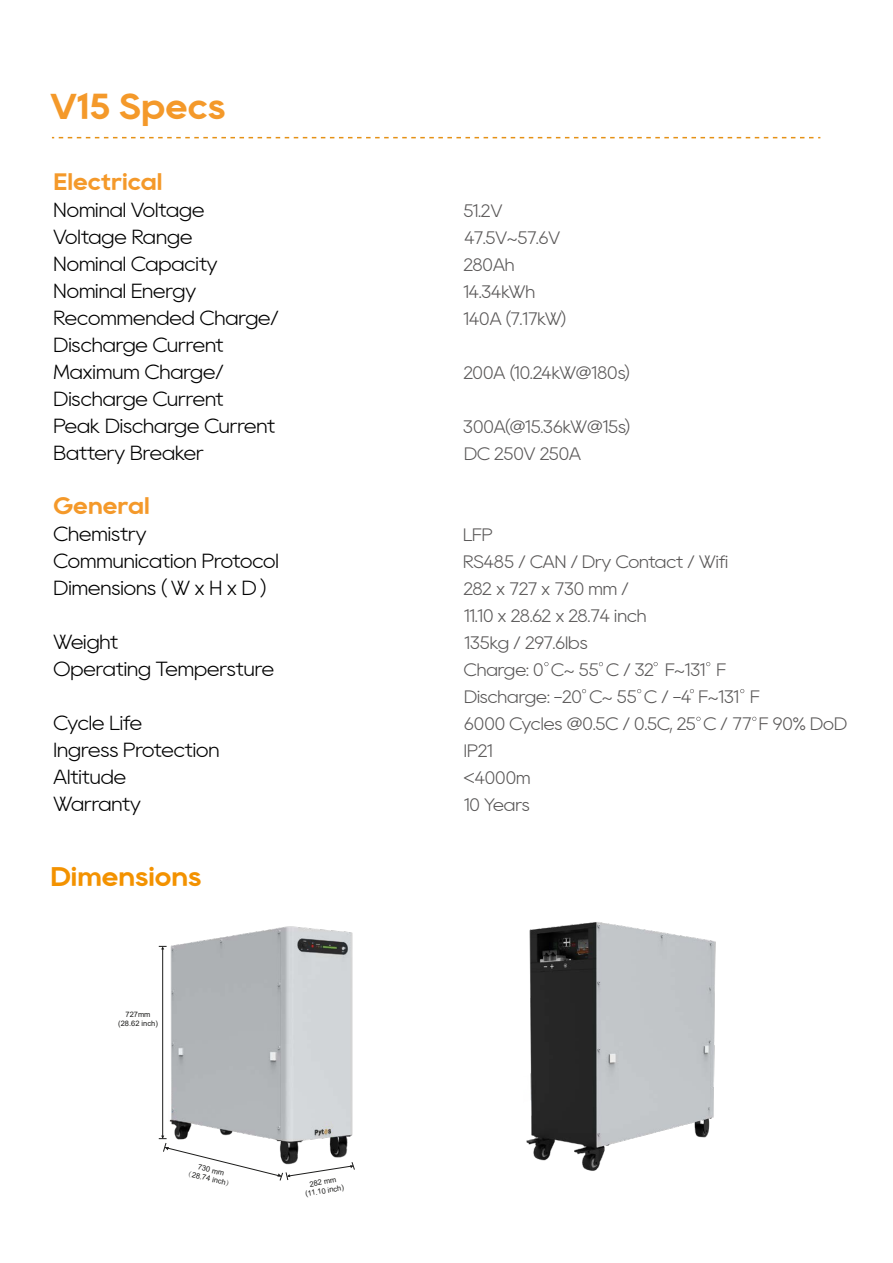
<style>
.page{position:relative;width:893px;height:1263px;background:#fff}
.page>*{position:absolute;margin:0;border:0;box-sizing:border-box;transform-origin:0 0}
.t1{font:700 36px "Rany";color:#f4992a}
.t2{font:700 27px "Rany";color:#f39200}
.t3{font:700 23.85px "Rany";color:#f4992a}
.t4{font:300 20.4px/27px "Rany";color:#000101}
.t5{font:300 18px/27px "Rany";color:#595757}
.t6{font:7.5px/9px "Arial";color:#1c1c1b;text-align:center}
.s1{font-family:"Adobe Song Std";font-weight:300}
</style>
<div class="page">
<svg style="left:52px;top:137px;width:768px;height:1px"></svg>
<svg style="left:582px;top:689px;width:4px;height:4px"></svg>
<svg style="left:637px;top:689px;width:4px;height:4px"></svg>
<svg style="left:544px;top:662px;width:4px;height:4px"></svg>
<svg style="left:599px;top:662px;width:4px;height:4px"></svg>
<svg style="left:654px;top:662px;width:4px;height:4px"></svg>
<svg style="left:706px;top:662px;width:4px;height:4px"></svg>
<svg style="left:690px;top:689px;width:4px;height:4px"></svg>
<svg style="left:752px;top:717px;width:4px;height:4px"></svg>
<svg style="left:740px;top:689px;width:4px;height:4px"></svg>
<hr style="left:162px;top:949px;width:1px;height:189px;background:#1c1c1b">
<svg style="left:159px;top:1135px;width:122px;height:46px"></svg>
<svg style="left:159px;top:946px;width:8px;height:3px"></svg>
<img style="left:169px;top:926px;width:186px;height:254px">
<img style="left:526px;top:922px;width:190px;height:249px">
<h1 class="t1" style="left:50px;top:89px;width:177px">V15 Specs</h1>
<p class="t3" style="left:54px;top:169px;width:111px">Electrical</p>
<p class="t4" style="left:54px;top:197px;width:152px">Nominal Voltage</p>
<p class="t5" style="left:463px;top:198px;width:40px">51.2V</p>
<p class="t4" style="left:54px;top:224px;width:140px">Voltage Range</p>
<p class="t5" style="left:464px;top:225px;width:97px">47.5V~57.6V</p>
<p class="t4" style="left:54px;top:251px;width:166px">Nominal Capacity</p>
<p class="t5" style="left:463px;top:252px;width:53px">280Ah</p>
<p class="t4" style="left:54px;top:278px;width:144px">Nominal Energy</p>
<p class="t5" style="left:463px;top:279px;width:73px">14.34kWh</p>
<p class="t4" style="left:54px;top:305px;width:227px">Recommended Charge/</p>
<p class="t5" style="left:464px;top:306px;width:104px">140A (7.17kW)</p>
<p class="t4" style="left:54px;top:332px;width:171px">Discharge Current<br>Maximum Charge/</p>
<p class="t5" style="left:463px;top:360px;width:168px">200A (10.24kW@180s)</p>
<p class="t4" style="left:54px;top:386px;width:223px">Discharge Current<br>Peak Discharge Current</p>
<p class="t5" style="left:463px;top:414px;width:169px">300A(@15.36kW@15s)</p>
<p class="t4" style="left:54px;top:440px;width:152px">Battery Breaker</p>
<p class="t5" style="left:464px;top:441px;width:119px">DC 250V 250A</p>
<p class="t3" style="left:54px;top:493px;width:98px">General</p>
<p class="t4" style="left:54px;top:521px;width:94px">Chemistry</p>
<p class="t5" style="left:463px;top:522px;width:31px">LFP</p>
<p class="t4" style="left:54px;top:548px;width:227px">Communication Protocol</p>
<p class="t5" style="left:463px;top:549px;width:267px">RS485 / CAN / Dry Contact / Wifi</p>
<p class="t4" style="left:54px;top:575px;width:214px">Dimensions ( W x H x D )</p>
<p class="t5" style="left:463px;top:576px;width:184px">282 x 727 x 730 mm /<br>11.10 x 28.62 x 28.74 inch</p>
<p class="t4" style="left:54px;top:629px;width:66px">Weight</p>
<p class="t5" style="left:465px;top:630px;width:125px">135kg / 297.6Ibs</p>
<p class="t4" style="left:54px;top:656px;width:222px">Operating Tempersture</p>
<p class="t5" style="left:464px;top:657px;width:297px">Charge: 0 C~ 55 C / 32 F~131 F<br>Discharge: -20 C~ 55 C / -4 F~131 F</p>
<p class="t4" style="left:54px;top:710px;width:90px">Cycle Life</p>
<p class="t5" style="left:464px;top:711px;width:384px">6000 Cycles @0.5C / 0.5C, 25 C / 77 F 90% DoD</p>
<p class="t4" style="left:54px;top:737px;width:168px">Ingress Protection</p>
<p class="t5" style="left:464px;top:738px;width:30px">IP21</p>
<p class="t4" style="left:54px;top:764px;width:74px">Altitude</p>
<p class="t5" style="left:464px;top:765px;width:68px">&lt;4000m</p>
<p class="t4" style="left:54px;top:791px;width:89px">Warranty</p>
<p class="t5" style="left:464px;top:792px;width:67px">10 Years</p>
<h2 class="t2" style="left:50px;top:863px;width:153px">Dimensions</h2>
<p class="t6" style="left:118px;top:1009px;width:41px">727mm (28.62 inch)</p>
<p class="t6" style="left:188px;top:1159px;width:51px;rotate:14deg">730 mm<span class="s1">（</span>28.74 inch<span class="s1">）</span></p>
<p class="t6" style="left:303px;top:1180px;width:41px;rotate:-10deg">282 mm (11.10 inch)</p>
</div>
